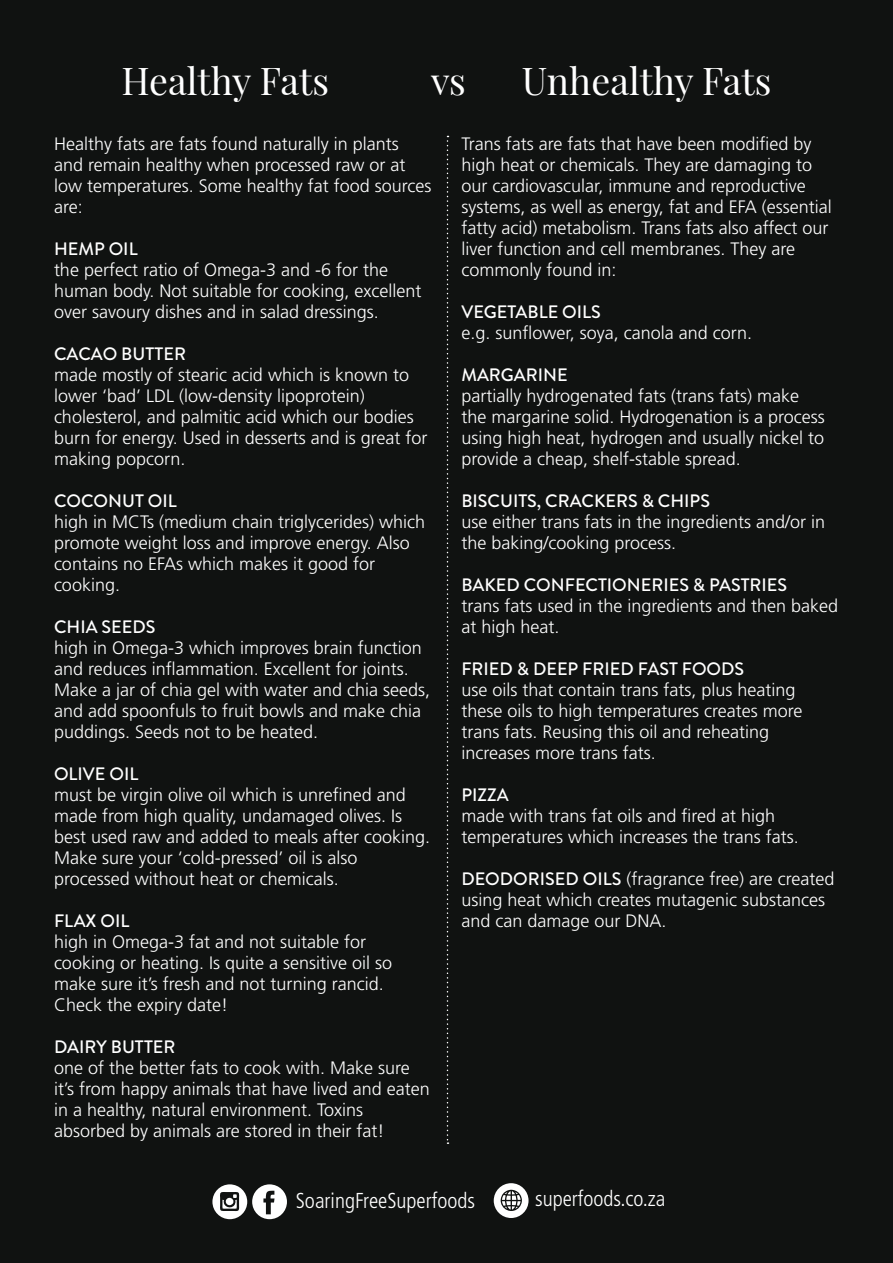
<style>
.page{position:relative;width:893px;height:1263px;background:#101211}
.page>*{position:absolute;margin:0;border:0;box-sizing:border-box;transform-origin:0 0}
.t1{font:37.5px "Playfair Display";color:#fff}
.t2{font:300 condensed 21.6px "Frutiger";color:#fff}
.t3{font:300 18px/21px "Frutiger";color:#fff}
.t4{font:500 18px "Brandon Grotesque";color:#fff}
.s1{font-family:"Brandon Grotesque";font-weight:500}
</style>
<div class="page">
<svg style="left:447px;top:136px;width:1px;height:1008px"></svg>
<svg style="left:212px;top:1184px;width:75px;height:35px"></svg>
<svg style="left:494px;top:1183px;width:34px;height:35px"></svg>
<h1 class="t1" style="left:121px;top:57px;width:209px">Healthy Fats</h1>
<h1 class="t1" style="left:431px;top:57px;width:36px">vs</h1>
<h1 class="t1" style="left:522px;top:57px;width:251px">Unhealthy Fats</h1>
<p class="t3" style="left:54px;top:133px;width:379px">Healthy fats are fats found naturally in plants and remain healthy when processed raw or at low temperatures. Some healthy fat food sources are:</p>
<p class="t4" style="left:54px;top:236px;width:85px">HEMP OIL</p>
<p class="t3" style="left:54px;top:259px;width:369px">the perfect ratio of Omega-3 and -6 for the human body. Not suitable for cooking, excellent over savoury dishes and in salad dressings.</p>
<p class="t4" style="left:54px;top:341px;width:133px">CACAO BUTTER</p>
<p class="t3" style="left:54px;top:364px;width:375px">made mostly of stearic acid which is known to lower ‘bad’ LDL (low-density lipoprotein) cholesterol, and palmitic acid which our bodies burn for energy. Used in desserts and is great for making popcorn.</p>
<p class="t4" style="left:54px;top:488px;width:124px">COCONUT OIL</p>
<p class="t3" style="left:54px;top:511px;width:373px">high in MCTs (medium chain triglycerides) which promote weight loss and improve energy. Also contains no EFAs which makes it good for cooking.</p>
<p class="t4" style="left:54px;top:614px;width:103px">CHIA SEEDS</p>
<p class="t3" style="left:54px;top:637px;width:378px">high in Omega-3 which improves brain function and reduces inflammation. Excellent for joints.<br>Make a jar of chia gel with water and chia seeds, and add spoonfuls to fruit bowls and make chia puddings. Seeds not to be heated.</p>
<p class="t4" style="left:54px;top:761px;width:86px">OLIVE OIL</p>
<p class="t3" style="left:54px;top:784px;width:378px">must be virgin olive oil which is unrefined and made from high quality, undamaged olives. Is best used raw and added to meals after cooking.<br>Make sure your ‘cold-pressed’ oil is also processed without heat or chemicals.</p>
<p class="t4" style="left:54px;top:908px;width:77px">FLAX OIL</p>
<p class="t3" style="left:54px;top:931px;width:340px">high in Omega-3 fat and not suitable for cooking or heating. Is quite a sensitive oil so make sure it’s fresh and not turning rancid.<br>Check the expiry date!</p>
<p class="t4" style="left:54px;top:1034px;width:123px">DAIRY BUTTER</p>
<p class="t3" style="left:54px;top:1057px;width:377px">one of the better fats to cook with. Make sure it’s from happy animals that have lived and eaten in a healthy, natural environment. Toxins absorbed by animals are stored in their fat!</p>
<p class="t3" style="left:461px;top:133px;width:372px">Trans fats are fats that have been modified by high heat or chemicals. They are damaging to our cardiovascular, immune and reproductive systems, as well as energy, fat and EFA (essential fatty acid) metabolism. Trans fats also affect our liver function and cell membranes. They are commonly found in:</p>
<p class="t4" style="left:461px;top:299px;width:141px">VEGETABLE OILS</p>
<p class="t3" style="left:461px;top:322px;width:292px">e.g. sunflower, soya, canola and corn.</p>
<p class="t4" style="left:461px;top:362px;width:108px">MARGARINE</p>
<p class="t3" style="left:461px;top:385px;width:365px">partially hydrogenated fats (trans fats) make the margarine solid. Hydrogenation is a process using high heat, hydrogen and usually nickel to provide a cheap, shelf-stable spread.</p>
<p class="t4" style="left:461px;top:488px;width:250px">BISCUITS, CRACKERS &amp; CHIPS</p>
<p class="t3" style="left:461px;top:511px;width:365px">use either trans fats in the ingredients and/or in the baking/cooking process.</p>
<p class="t4" style="left:461px;top:572px;width:327px">BAKED CONFECTIONERIES &amp; PASTRIES</p>
<p class="t3" style="left:461px;top:595px;width:378px">trans fats used in the ingredients and then baked at high heat.</p>
<p class="t4" style="left:461px;top:656px;width:284px">FRIED &amp; DEEP FRIED FAST FOODS</p>
<p class="t3" style="left:461px;top:679px;width:343px">use oils that contain trans fats, plus heating these oils to high temperatures creates more trans fats. Reusing this oil and reheating increases more trans fats.</p>
<p class="t4" style="left:461px;top:782px;width:49px">PIZZA</p>
<p class="t3" style="left:461px;top:805px;width:339px">made with trans fat oils and fired at high temperatures which increases the trans fats.</p>
<p class="t3" style="left:461px;top:868px;width:375px"><span class="s1">DEODORISED OILS</span> (fragrance free) are created using heat which creates mutagenic substances and can damage our DNA.</p>
<p class="t2" style="left:296px;top:1188px;width:181px">SoaringFreeSuperfoods</p>
<p class="t2" style="left:535px;top:1186px;width:132px">superfoods.co.za</p>
</div>
